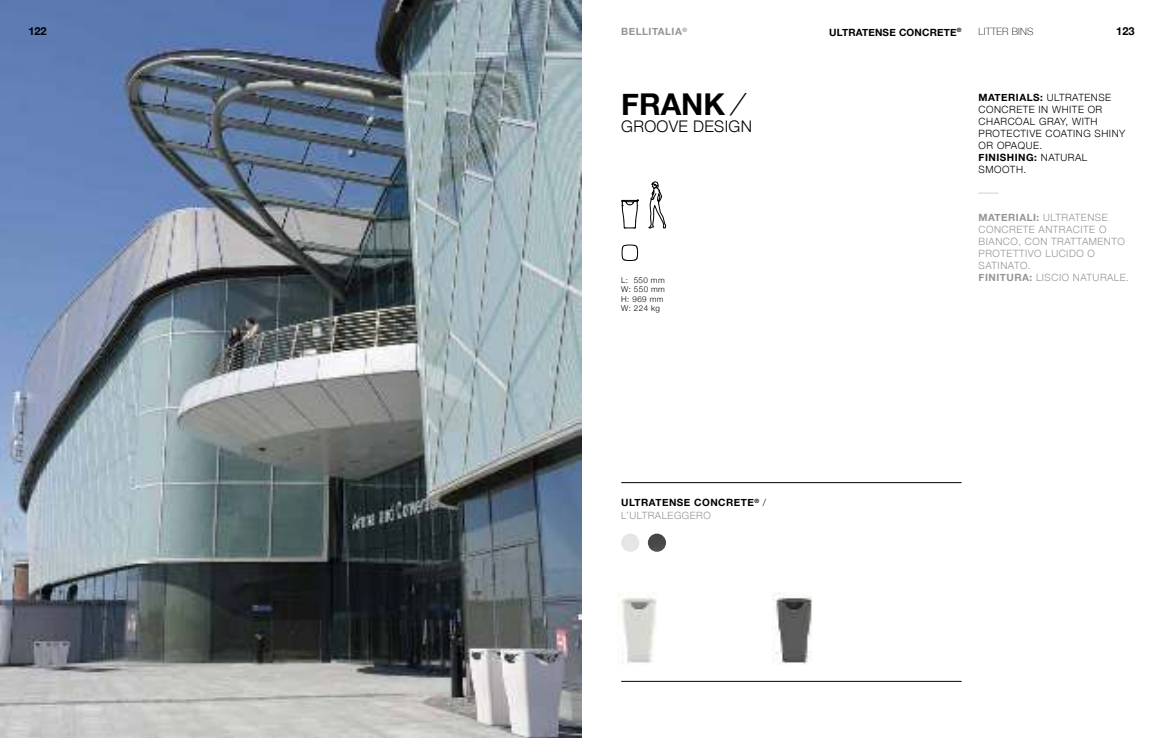
<style>
.page{position:relative;width:1163px;height:738px;background:#fff}
.page>*{position:absolute;margin:0;border:0;box-sizing:border-box;transform-origin:0 0}
.t1{font:700 30px "Helvetica Neue";color:#000}
.t2{font:300 16px "Helvetica Neue";letter-spacing:.02em;color:#000}
.t3{font:700 11px "Helvetica Neue";color:#000}
.t4{font:300 10px/12px "Helvetica Neue";letter-spacing:.05em;color:#000}
.t5{font:300 10px/12px "Helvetica Neue";letter-spacing:.05em;color:#939597}
.t6{font:700 10px/12px "Helvetica Neue";letter-spacing:.05em;color:#000}
.t7{font:700 10px "Helvetica Neue";letter-spacing:.02em;color:#000}
.t8{font:700 10px "Helvetica Neue";letter-spacing:.05em;color:#939597}
.t9{font:100 10px "Helvetica Neue";letter-spacing:.02em;color:#000}
.t10{font:300 8px/9.6px "Helvetica Neue";letter-spacing:.05em;color:#000}
.t11{font:700 5.8px "Helvetica Neue";color:#939597}
.t12{font:700 5.8px "Helvetica Neue";color:#000}
.s1{font-weight:300;font-style:italic}
.s2{font-weight:300}
.s3{font-weight:300;color:#939597}
.s4{font-weight:700}
</style>
<div class="page">
<img style="left:0;top:0;width:581px;height:737px">
<img style="left:618px;top:595px;width:38px;height:69px">
<img style="left:772px;top:592px;width:39px;height:72px">
<svg style="left:621px;top:200px;width:17px;height:28px"></svg>
<svg style="left:621px;top:244px;width:17px;height:17px"></svg>
<svg style="left:648px;top:181px;width:17px;height:47px"></svg>
<hr style="left:621px;top:680px;width:340px;height:1px;background:#000">
<hr style="left:621px;top:482px;width:340px;height:1px;background:#000">
<img style="left:621px;top:533px;width:18px;height:18px;border-radius:9px">
<img style="left:647px;top:533px;width:19px;height:18px;border-radius:9px">
<p class="t3" style="left:28px;top:27px;width:20px">122</p>
<p class="t8" style="left:621px;top:28px;width:62px">BELLITALIA</p>
<p class="t3" style="left:1116px;top:27px;width:20px">123</p>
<p class="t11" style="left:682px;top:28px;width:6px">®</p>
<p class="t7" style="left:829px;top:28px;width:129px">ULTRATENSE CONCRETE</p>
<p class="t9" style="left:978px;top:26px;width:56px">LITTER BINS</p>
<p class="t12" style="left:956px;top:28px;width:6px">®</p>
<h1 class="t1" style="left:621px;top:91px;width:130px">FRANK <span class="s1">/</span></h1>
<h2 class="t2" style="left:621px;top:118px;width:132px">GROOVE DESIGN</h2>
<p class="t10" style="left:621px;top:275px;width:45px">L: 550 mm<br>W: 550 mm<br>H: 969 mm<br>W: 224 kg</p>
<p class="t6" style="left:621px;top:497px;width:146px">ULTRATENSE CONCRETE<sup>®</sup> <span class="s2">/<br></span><span class="s3">L’ULTRALEGGERO</span></p>
<p class="t4" style="left:978px;top:91px;width:148px"><span class="s4">MATERIALS:</span> ULTRATENSE<br>CONCRETE IN WHITE OR<br>CHARCOAL GRAY, WITH<br>PROTECTIVE COATING SHINY<br>OR OPAQUE.<br><span class="s4">FINISHING:</span> NATURAL<br>SMOOTH.</p>
<p class="t5" style="left:978px;top:211px;width:152px"><span class="s4">MATERIALI:</span> ULTRATENSE<br>CONCRETE ANTRACITE O<br>BIANCO, CON TRATTAMENTO<br>PROTETTIVO LUCIDO O<br>SATINATO.<br><span class="s4">FINITURA:</span> LISCIO NATURALE.</p>
</div>
